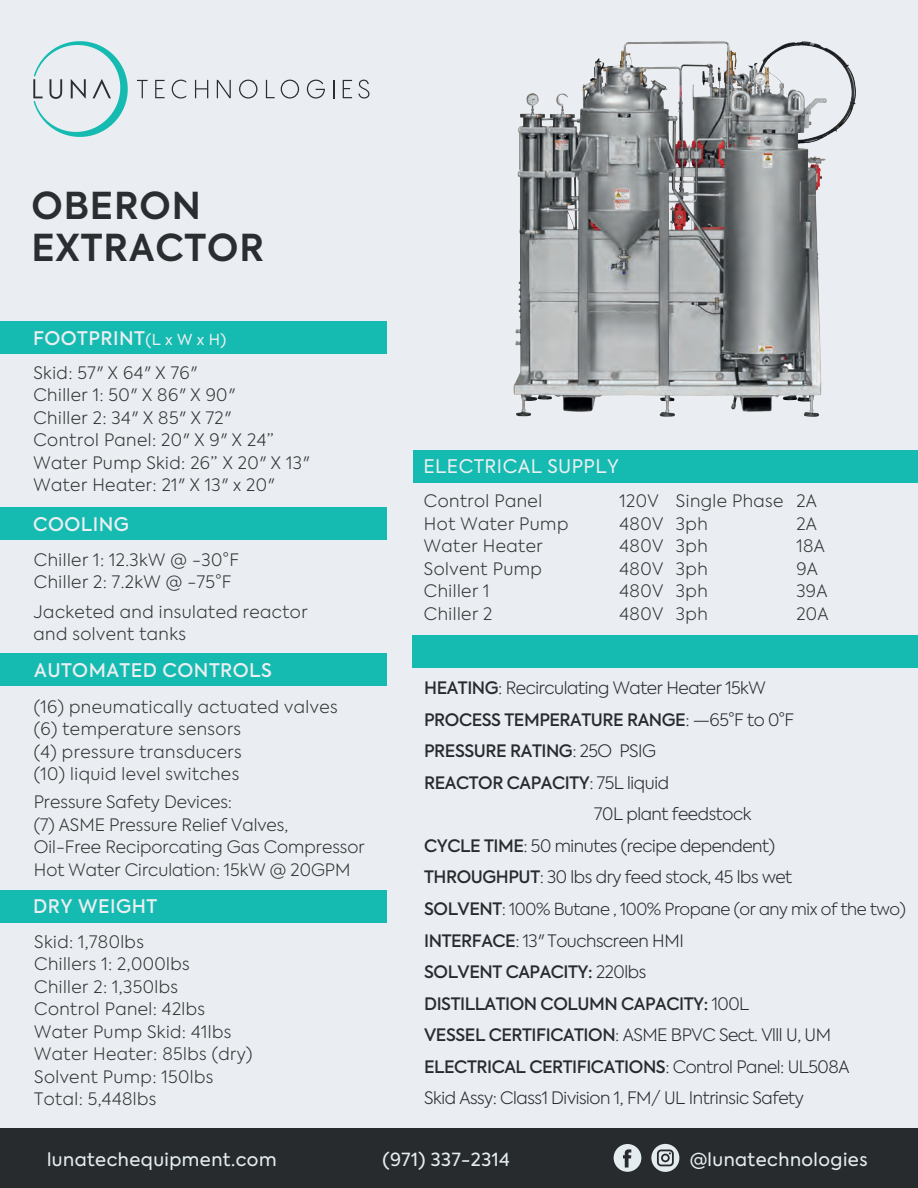
<style>
.page{position:relative;width:918px;height:1188px;background:#eaeef2}
.page>*{position:absolute;margin:0;border:0;box-sizing:border-box;transform-origin:0 0}
.t1{font:600 36.9px/41.4px "Axiforma";letter-spacing:.025em;color:#2a2e31}
.t2{font:500 18.75px "Axiforma";letter-spacing:.025em;color:#eaeef2}
.t3{font:18.75px "Axiforma";letter-spacing:.025em;color:#eaeef2}
.t4{font:18px "Axiforma";letter-spacing:.025em;color:#e4ecef}
.t5{font:300 17.1px/22.5px "Axiforma";letter-spacing:.025em;color:#323333}
.t6{font:300 17.1px/31.5px "Axiforma";letter-spacing:-.025em;color:#272b2e}
.t7{font:300 17.1px/22.5px "Axiforma";color:#323333}
.t8{font:500 17.1px "Axiforma";letter-spacing:-.025em;color:#272b2e}
.t9{font:300 16.5px "Axiforma";letter-spacing:-.025em;color:#272b2e}
.s1{font-weight:400;font-size:15px}
.s2{font-weight:500}
.s3{font-weight:300}
.s4{font-weight:500;font-size:17.1px}
.s5{font-size:17.1px}
</style>
<div class="page">
<div style="left:0;top:890px;width:386px;height:32px;background:#15bbb0"></div>
<div style="left:0;top:321px;width:386px;height:32px;background:#15bbb0"></div>
<div style="left:0;top:507px;width:386px;height:33px;background:#15bbb0"></div>
<svg style="left:33px;top:41px;width:115px;height:96px"></svg>
<svg style="left:155px;top:80px;width:10px;height:18px"></svg>
<svg style="left:172px;top:80px;width:14px;height:19px"></svg>
<svg style="left:195px;top:80px;width:13px;height:18px"></svg>
<svg style="left:217px;top:80px;width:14px;height:18px"></svg>
<svg style="left:239px;top:80px;width:18px;height:19px"></svg>
<svg style="left:266px;top:80px;width:9px;height:18px"></svg>
<svg style="left:281px;top:80px;width:18px;height:19px"></svg>
<svg style="left:307px;top:80px;width:18px;height:19px"></svg>
<svg style="left:333px;top:80px;width:1px;height:18px"></svg>
<svg style="left:343px;top:80px;width:9px;height:18px"></svg>
<svg style="left:358px;top:80px;width:11px;height:19px"></svg>
<div style="left:0;top:653px;width:386px;height:33px;background:#15bbb0"></div>
<div style="left:413px;top:450px;width:505px;height:32px;background:#15bbb0"></div>
<div style="left:412px;top:635px;width:506px;height:33px;background:#15bbb0"></div>
<div style="left:0;top:1128px;width:918px;height:60px;background:#272b2e"></div>
<div style="left:614px;top:1144px;width:27px;height:28px;background:#e4ecef;border-radius:50%"></div>
<svg style="left:623px;top:1149px;width:8px;height:19px"></svg>
<svg style="left:651px;top:1144px;width:28px;height:28px"></svg>
<img style="left:513px;top:41px;width:343px;height:376px">
<h1 class="t1" style="left:31px;top:186px;width:234px">OBERON<br>EXTRACTOR</h1>
<p class="t2" style="left:33px;top:326px;width:195px">FOOTPRINT<span class="s1">(L x W x H)</span></p>
<p class="t5" style="left:34px;top:362px;width:277px">Skid: 57" X 64" X 76"<br>Chiller 1: 50" X 86" X 90"<br>Chiller 2: 34" X 85" X 72"<br>Control Panel: 20" X 9" X 24”<br>Water Pump Skid: 26” X 20" X 13"<br>Water Heater: 21" X 13" x 20"</p>
<p class="t2" style="left:33px;top:512px;width:97px">COOLING</p>
<p class="t5" style="left:34px;top:548px;width:206px">Chiller 1: 12.3kW @ -30°F<br>Chiller 2: 7.2kW @ -75°F</p>
<p class="t5" style="left:34px;top:600px;width:276px">Jacketed and insulated reactor and solvent tanks</p>
<p class="t2" style="left:34px;top:658px;width:239px">AUTOMATED CONTROLS</p>
<p class="t5" style="left:34px;top:695px;width:305px">(16) pneumatically actuated valves (6) temperature sensors<br>(4) pressure transducers<br>(10) liquid level switches</p>
<p class="t7" style="left:34px;top:791px;width:332px">Pressure Safety Devices:<br>(7) ASME Pressure Relief Valves,<br>Oil-Free Reciporcating Gas Compressor Hot Water Circulation: 15kW @ 20GPM</p>
<p class="t2" style="left:33px;top:893px;width:125px">DRY WEIGHT</p>
<p class="t5" style="left:34px;top:930px;width:220px">Skid: 1,780lbs<br>Chillers 1: 2,000lbs<br>Chiller 2: 1,350lbs<br>Control Panel: 42lbs<br>Water Pump Skid: 41lbs<br>Water Heater: 85lbs (dry)<br>Solvent Pump: 150lbs<br>Total: 5,448lbs</p>
<p class="t3" style="left:424px;top:455px;width:197px">ELECTRICAL SUPPLY</p>
<p class="t5" style="left:424px;top:490px;width:146px">Control Panel<br>Hot Water Pump<br>Water Heater<br>Solvent Pump<br>Chiller 1<br>Chiller 2</p>
<p class="t5" style="left:676px;top:490px;width:109px">Single Phase<br>3ph<br>3ph<br>3ph<br>3ph<br>3ph</p>
<p class="t5" style="left:620px;top:490px;width:45px">120V<br>480V<br>480V<br>480V<br>480V<br>480V</p>
<p class="t5" style="left:796px;top:490px;width:34px">2A<br>2A<br>18A<br>9A<br>39A<br>20A</p>
<p class="t6" style="left:424px;top:672px;width:343px"><span class="s2">HEATING</span>: Recirculating Water Heater 15kW</p>
<p class="t8" style="left:424px;top:708px;width:371px">PROCESS TEMPERATURE RANGE<span class="s3">: —65°F to 0°F</span></p>
<p class="t8" style="left:424px;top:740px;width:233px">PRESSURE RATING<span class="s3">: 25O PSIG</span></p>
<p class="t8" style="left:424px;top:771px;width:246px">REACTOR CAPACITY<span class="s3">: 75L liquid</span></p>
<p class="t6" style="left:594px;top:798px;width:159px">70L plant feedstock</p>
<p class="t6" style="left:424px;top:830px;width:353px"><span class="s2">CYCLE TIME</span>: 50 minutes (recipe dependent)</p>
<p class="t6" style="left:424px;top:861px;width:370px"><span class="s2">THROUGHPUT</span>: 30 lbs dry feed stock, 45 lbs wet</p>
<p class="t9" style="left:424px;top:898px;width:483px"><span class="s4">SOLVENT</span><span class="s5">:</span> 100% Butane , 100% Propane (or any mix of the two)</p>
<p class="t6" style="left:424px;top:925px;width:427px"><span class="s2">INTERFACE</span>: 13" Touchscreen HMI<br><span class="s2">SOLVENT CAPACITY:</span> 220lbs<br><span class="s2">DISTILLATION COLUMN CAPACITY:</span> 100L<br><span class="s2">VESSEL CERTIFICATION</span>: ASME BPVC Sect. Vlll U, UM <span class="s2">ELECTRICAL CERTIFICATIONS</span>: Control Panel: UL508A Skid Assy: Class1 Division 1, FM/ UL Intrinsic Safety</p>
<p class="t4" style="left:47px;top:1148px;width:231px">lunatechequipment.com</p>
<p class="t4" style="left:383px;top:1148px;width:129px">(971) 337-2314</p>
<p class="t4" style="left:690px;top:1148px;width:179px">@lunatechnologies</p>
</div>
